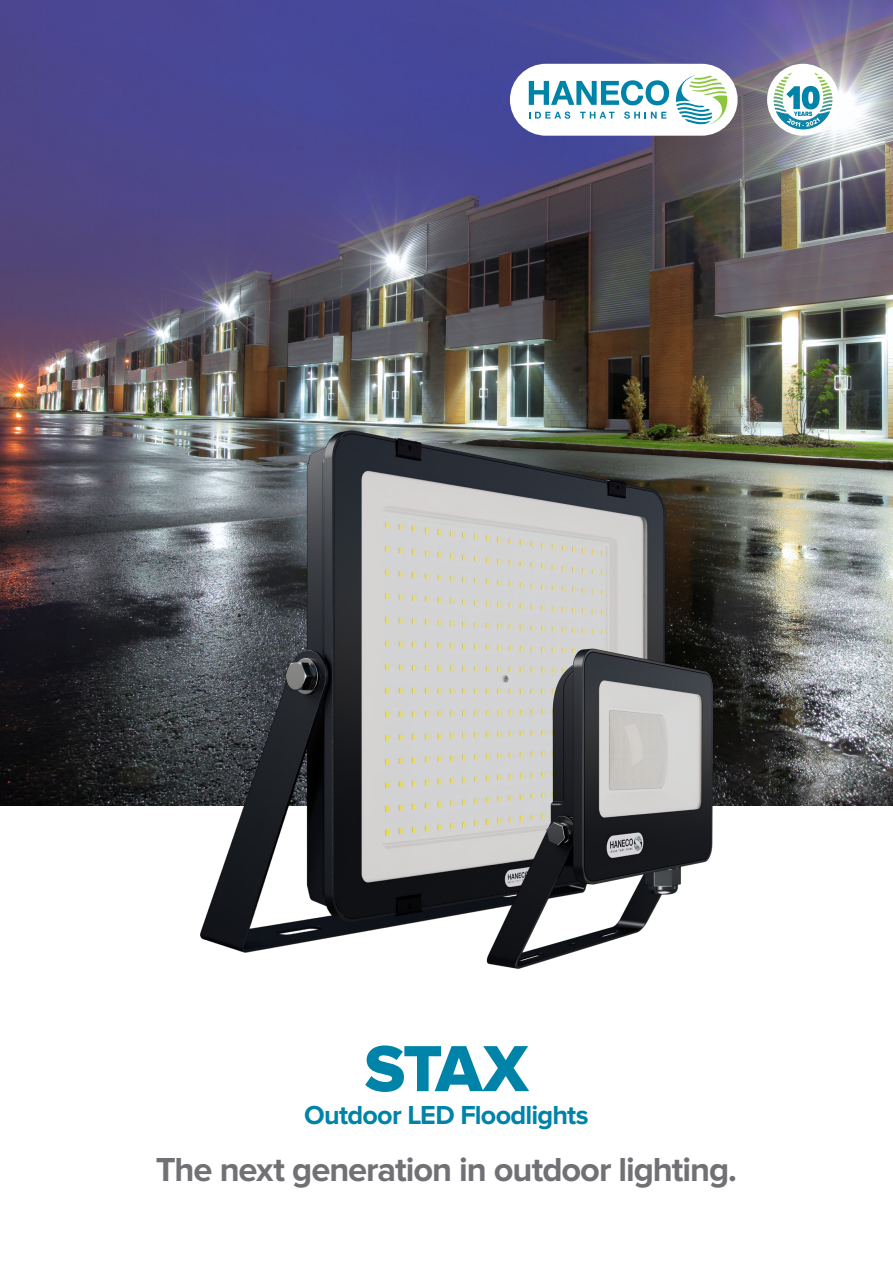
<style>
.page{position:relative;width:893px;height:1263px;background:#fff}
.page>*{position:absolute;margin:0;border:0;box-sizing:border-box;transform-origin:0 0}
.Heading_1{font:67.5px "Proxima Nova Extrabld";color:#0083a9}
.t1{font:700 34.5px "Proxima Nova";letter-spacing:-.03em;color:#717074}
.Heading_1-2{font:700 27px "Proxima Nova";letter-spacing:-.03em;color:#0083a9}
</style>
<div class="page">
<img style="left:0;top:0;width:893px;height:806px">
<img style="left:112px;top:381px;width:626px;height:572px">
<img style="left:395px;top:608px;width:386px;height:361px">
<div style="left:767px;top:64px;width:72px;height:72px;background:#fff;border-radius:50%"></div>
<div style="left:510px;top:64px;width:228px;height:72px;background:#fff;border-radius:36px"></div>
<svg style="left:676px;top:75px;width:51px;height:49px"></svg>
<svg style="left:529px;top:80px;width:140px;height:25px"></svg>
<svg style="left:529px;top:112px;width:41px;height:7px"></svg>
<svg style="left:580px;top:112px;width:34px;height:7px"></svg>
<svg style="left:624px;top:112px;width:42px;height:7px"></svg>
<svg style="left:774px;top:73px;width:58px;height:56px"></svg>
<p class="Heading_1" style="left:364px;top:1030px;width:166px">STAX</p>
<p class="Heading_1-2" style="left:304px;top:1099px;width:286px">Outdoor LED Floodlights</p>
<p class="t1" style="left:156px;top:1149px;width:583px">The next generation in outdoor lighting.</p>
</div>
